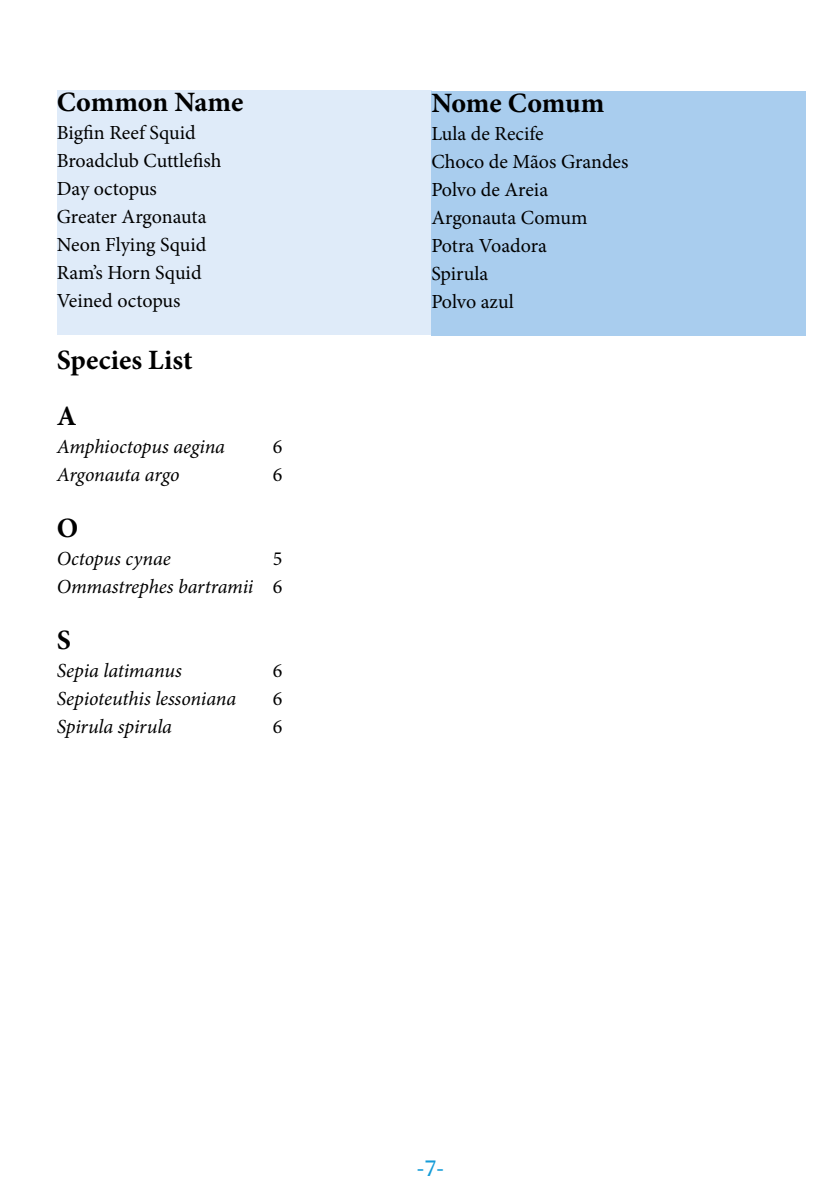
<style>
.page{position:relative;width:840px;height:1191px;background:#fff}
.page>*{position:absolute;margin:0;border:0;box-sizing:border-box;transform-origin:0 0}
.t1{font:700 28px/56px "Minion Pro";color:#000}
.t2{font:24px "Source Serif Variable";color:#159cd8}
.t3{font:20px/28px "Minion Pro";letter-spacing:-.005em;color:#000}
.t4{font:italic 20px/28px "Minion Pro";letter-spacing:-.01em;color:#000;text-align:right}
.s1{font-style:normal}
</style>
<div class="page">
<div style="left:57px;top:91px;width:374px;height:244px;background:#dfebf9"></div>
<div style="left:431px;top:92px;width:374px;height:243px;background:#a9cdee"></div>
<h1 class="t1" style="left:57px;top:74px;width:188px">Common Name</h1>
<p class="t3" style="left:57px;top:119px;width:166px">Bigfin Reef Squid<br>Broadclub Cuttlefish<br>Day octopus<br>Greater Argonauta<br>Neon Flying Squid<br>Ram’s Horn Squid<br>Veined octopus</p>
<h1 class="t1" style="left:57px;top:332px;width:137px">Species List<br>A</h1>
<p class="t4" style="left:57px;top:433px;width:170px">Amphioctopus aegina</p>
<p class="t3" style="left:273px;top:433px;width:11px">6</p>
<p class="t4" style="left:57px;top:461px;width:124px">Argonauta argo</p>
<p class="t3" style="left:273px;top:461px;width:11px">6</p>
<h1 class="t1" style="left:57px;top:500px;width:23px">O</h1>
<p class="t4" style="left:57px;top:545px;width:115px">Octopus cynae</p>
<p class="t4" style="left:57px;top:545px;width:227px"><span class="s1">5<br></span>Ommastrephes bartramii <span class="s1">6</span></p>
<h1 class="t1" style="left:57px;top:612px;width:16px">S</h1>
<p class="t4" style="left:57px;top:657px;width:126px">Sepia latimanus</p>
<p class="t3" style="left:273px;top:657px;width:11px">6</p>
<p class="t4" style="left:57px;top:685px;width:181px">Sepioteuthis lessoniana</p>
<p class="t3" style="left:273px;top:685px;width:11px">6</p>
<p class="t4" style="left:57px;top:713px;width:117px">Spirula spirula</p>
<p class="t3" style="left:273px;top:713px;width:11px">6</p>
<h1 class="t1" style="left:431px;top:75px;width:174px">Nome Comum</h1>
<p class="t3" style="left:431px;top:120px;width:198px">Lula de Recife<br>Choco de Mãos Grandes<br>Polvo de Areia<br>Argonauta Comum<br>Potra Voadora<br>Spirula<br>Polvo azul</p>
<p class="t2" style="left:416px;top:1152px;width:28px">-7-</p>
</div>
